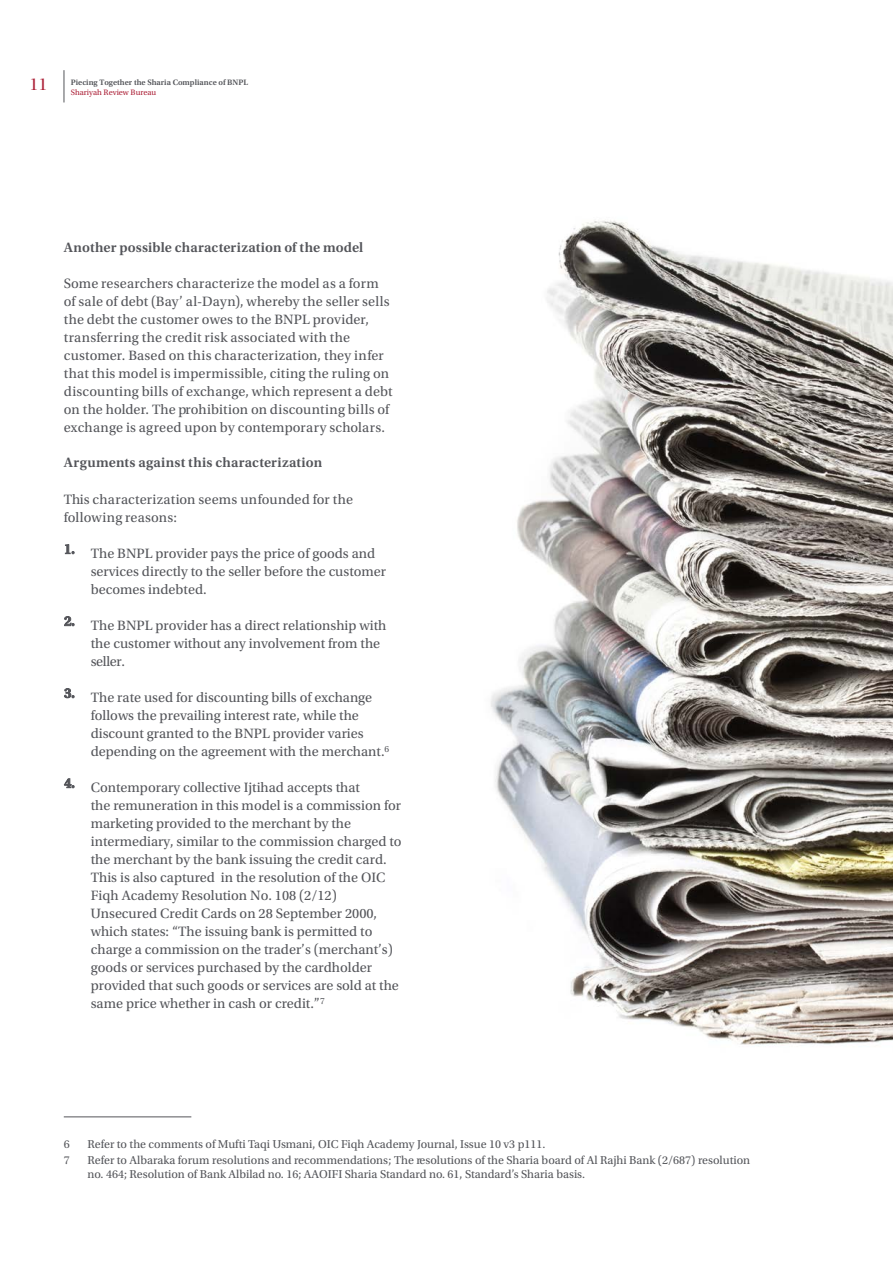
<style>
.page{position:relative;width:893px;height:1263px;background:#fff}
.page>*{position:absolute;margin:0;border:0;box-sizing:border-box;transform-origin:0 0}
.t1{font:18px "Utopia Std Disp";color:#ab1d34}
.Body_text_Utopia{font:14.25px/18px "Utopia Std";color:#54555a}
.Body_text_Utopia-2{font:600 14.25px "Utopia Std";letter-spacing:.005em;color:#54555a}
.Sub_Heading_semibold{font:600 14.25px "Utopia Std";letter-spacing:.015em;color:#54555a}
.FOOTNOTE{font:12px/14.4px "Utopia Std";color:#54555a}
.t2{font:600 8.25px "Utopia Std";color:#54555a}
.t3{font:8.25px "Utopia Std";color:#ab1d34}
</style>
<div class="page">
<hr style="left:64px;top:70px;width:1px;height:32px;background:#54555a">
<hr style="left:64px;top:1116px;width:127px;height:1px;background:#54555a">
<img style="left:491px;top:220px;width:402px;height:825px">
<p class="t1" style="left:29px;top:75px;width:19px">11</p>
<p class="t2" style="left:71px;top:77px;width:179px">Piecing Together the Sharia Compliance of BNPL</p>
<p class="t3" style="left:71px;top:88px;width:87px">Shariyah Review Bureau</p>
<p class="Body_text_Utopia-2" style="left:64px;top:239px;width:301px">Another possible characterization of the model</p>
<p class="Body_text_Utopia" style="left:64px;top:275px;width:330px">Some researchers characterize the model as a form of sale of debt (Bay’ al-Dayn), whereby the seller sells the debt the customer owes to the BNPL provider, transferring the credit risk associated with the customer. Based on this characterization, they infer that this model is impermissible, citing the ruling on discounting bills of exchange, which represent a debt on the holder. The prohibition on discounting bills of exchange is agreed upon by contemporary scholars.</p>
<p class="Sub_Heading_semibold" style="left:64px;top:454px;width:260px">Arguments against this characterization</p>
<p class="Body_text_Utopia" style="left:64px;top:491px;width:291px">This characterization seems unfounded for the following reasons:</p>
<p class="Body_text_Utopia" style="left:91px;top:545px;width:297px;text-indent:-27px"><sup>1.</sup> The BNPL provider pays the price of goods and services directly to the seller before the customer becomes indebted.</p>
<p class="Body_text_Utopia" style="left:91px;top:617px;width:297px;text-indent:-27px"><sup>2.</sup> The BNPL provider has a direct relationship with the customer without any involvement from the seller.</p>
<p class="Body_text_Utopia" style="left:91px;top:689px;width:300px;text-indent:-27px"><sup>3.</sup> The rate used for discounting bills of exchange follows the prevailing interest rate, while the discount granted to the BNPL provider varies depending on the agreement with the merchant.<sup>6</sup></p>
<p class="Body_text_Utopia" style="left:91px;top:779px;width:312px;text-indent:-27px"><sup>4.</sup> Contemporary collective Ijtihad accepts that<br>the remuneration in this model is a commission for marketing provided to the merchant by the intermediary, similar to the commission charged to the merchant by the bank issuing the credit card.<br>This is also captured in the resolution of the OIC Fiqh Academy Resolution No. 108 (2/12)<br>Unsecured Credit Cards on 28 September 2000, which states: “The issuing bank is permitted to charge a commission on the trader’s (merchant’s) goods or services purchased by the cardholder provided that such goods or services are sold at the same price whether in cash or credit.”<sup>7</sup></p>
<p class="FOOTNOTE" style="left:64px;top:1137px;width:7px">6</p>
<p class="FOOTNOTE" style="left:88px;top:1137px;width:459px">Refer to the comments of Mufti Taqi Usmani, OIC Fiqh Academy Journal, Issue 10 v3 p111.</p>
<p class="FOOTNOTE" style="left:64px;top:1153px;width:7px">7</p>
<p class="FOOTNOTE" style="left:88px;top:1153px;width:664px">Refer to Albaraka forum resolutions and recommendations; The resolutions of the Sharia board of Al Rajhi Bank (2/687) resolution no. 464; Resolution of Bank Albilad no. 16; AAOIFI Sharia Standard no. 61, Standard’s Sharia basis.</p>
</div>
